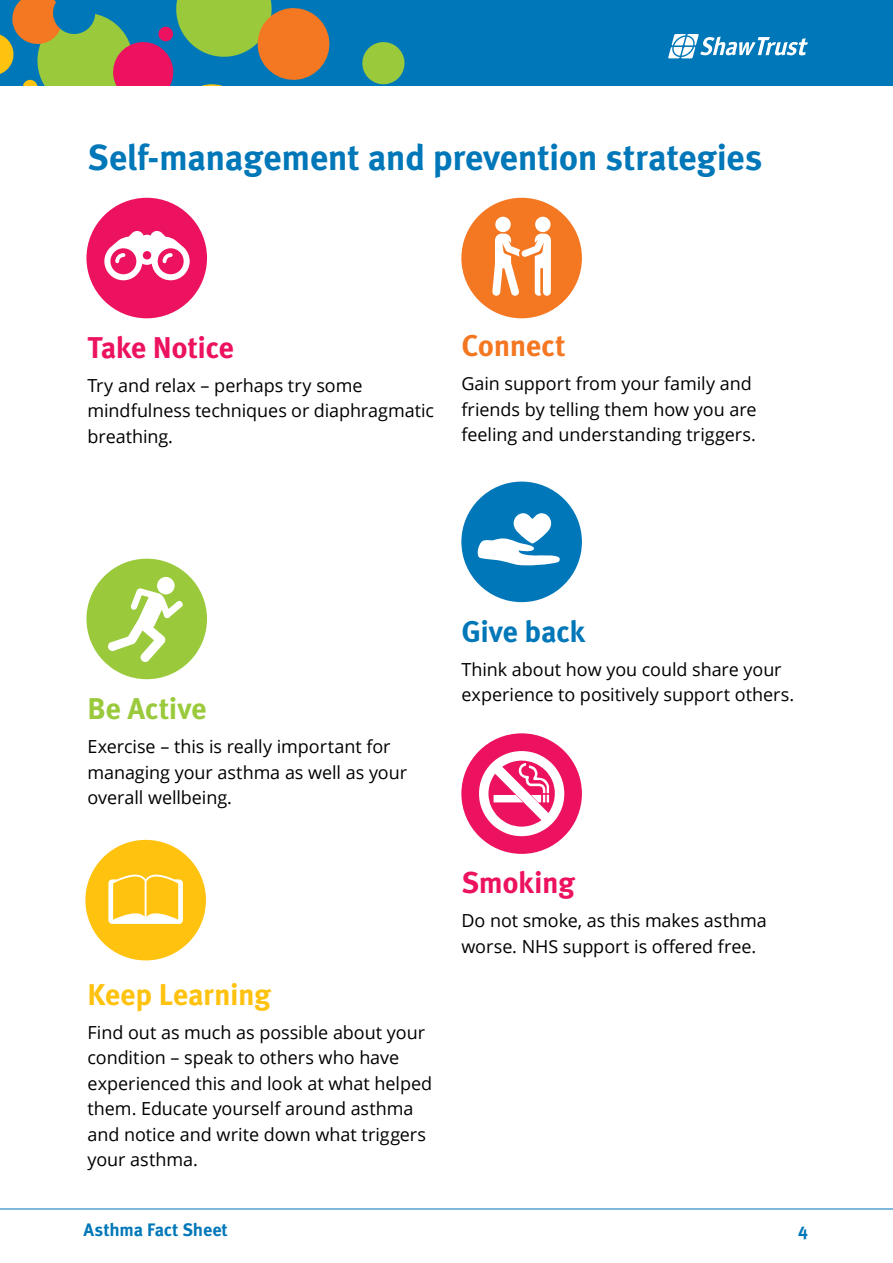
<style>
.page{position:relative;width:893px;height:1263px;background:#fff}
.page>*{position:absolute;margin:0;border:0;box-sizing:border-box;transform-origin:0 0}
.t1{font:700 36px "Meta OT";letter-spacing:-.015em;color:#0077b8}
.t2{font:700 30px "Meta OT";letter-spacing:-.015em;color:#ed125f}
.t3{font:700 30px "Meta OT";letter-spacing:-.015em;color:#ffc20e}
.t4{font:700 30px "Meta OT";letter-spacing:-.015em;color:#0077b8}
.t5{font:700 30px "Meta OT";letter-spacing:-.01em;color:#9aca3c}
.t6{font:700 30px "Meta OT";letter-spacing:-.015em;color:#f47721}
.t7{font:18px/25.5px "Open Sans";letter-spacing:-.005em;color:#000}
.t8{font:700 18px "Meta OT";letter-spacing:-.01em;color:#0077b8}
</style>
<div class="page">
<hr style="left:0;top:1208px;width:893px;height:1px;background:#0077b8">
<div style="left:0;top:0;width:893px;height:85px;background:#0077b8"></div>
<svg style="left:362px;top:42px;width:43px;height:43px"></svg>
<svg style="left:0;top:0;width:330px;height:85px"></svg>
<svg style="left:668px;top:34px;width:140px;height:24px"></svg>
<div style="left:86px;top:559px;width:121px;height:120px;background:#9aca3c;border-radius:50%"></div>
<svg style="left:108px;top:588px;width:75px;height:74px"></svg>
<div style="left:157px;top:577px;width:18px;height:17px;background:#fff;border-radius:50%"></div>
<div style="left:86px;top:198px;width:121px;height:120px;background:#ed125f;border-radius:50%"></div>
<svg style="left:104px;top:231px;width:86px;height:49px"></svg>
<div style="left:461px;top:198px;width:121px;height:120px;background:#f47721;border-radius:50%"></div>
<div style="left:495px;top:217px;width:16px;height:15px;background:#fff;border-radius:50%"></div>
<div style="left:535px;top:217px;width:16px;height:15px;background:#fff;border-radius:50%"></div>
<svg style="left:492px;top:234px;width:59px;height:62px"></svg>
<div style="left:85px;top:840px;width:121px;height:120px;background:#ffc20e;border-radius:50%"></div>
<svg style="left:108px;top:875px;width:75px;height:49px"></svg>
<div style="left:461px;top:482px;width:121px;height:120px;background:#0077b8;border-radius:50%"></div>
<svg style="left:478px;top:513px;width:82px;height:52px"></svg>
<div style="left:461px;top:733px;width:121px;height:121px;background:#ed125f;border-radius:50%"></div>
<svg style="left:479px;top:751px;width:85px;height:85px"></svg>
<h1 class="t1" style="left:88px;top:134px;width:676px">Self-management and prevention strategies</h1>
<h2 class="t2" style="left:88px;top:328px;width:148px">Take Notice</h2>
<p class="t7" style="left:88px;top:372px;width:348px">Try and relax – perhaps try some mindfulness techniques or diaphragmatic breathing.</p>
<h2 class="t6" style="left:461px;top:327px;width:106px">Connect</h2>
<p class="t7" style="left:461px;top:371px;width:297px">Gain support from your family and friends by telling them how you are feeling and understanding triggers.</p>
<h2 class="t5" style="left:88px;top:690px;width:121px">Be Active</h2>
<p class="t7" style="left:88px;top:734px;width:321px">Exercise – this is really important for managing your asthma as well as your overall wellbeing.</p>
<h2 class="t3" style="left:88px;top:975px;width:185px">Keep Learning</h2>
<p class="t7" style="left:88px;top:1019px;width:346px">Find out as much as possible about your condition – speak to others who have experienced this and look at what helped them. Educate yourself around asthma and notice and write down what triggers your asthma.</p>
<h2 class="t4" style="left:461px;top:612px;width:125px">Give back</h2>
<p class="t7" style="left:461px;top:656px;width:334px">Think about how you could share your experience to positively support others.</p>
<h2 class="t2" style="left:461px;top:864px;width:115px">Smoking</h2>
<p class="t7" style="left:461px;top:907px;width:307px">Do not smoke, as this makes asthma worse. NHS support is offered free.</p>
<p class="t8" style="left:84px;top:1218px;width:146px">Asthma Fact Sheet</p>
<p class="t8" style="left:798px;top:1218px;width:11px">4</p>
</div>
